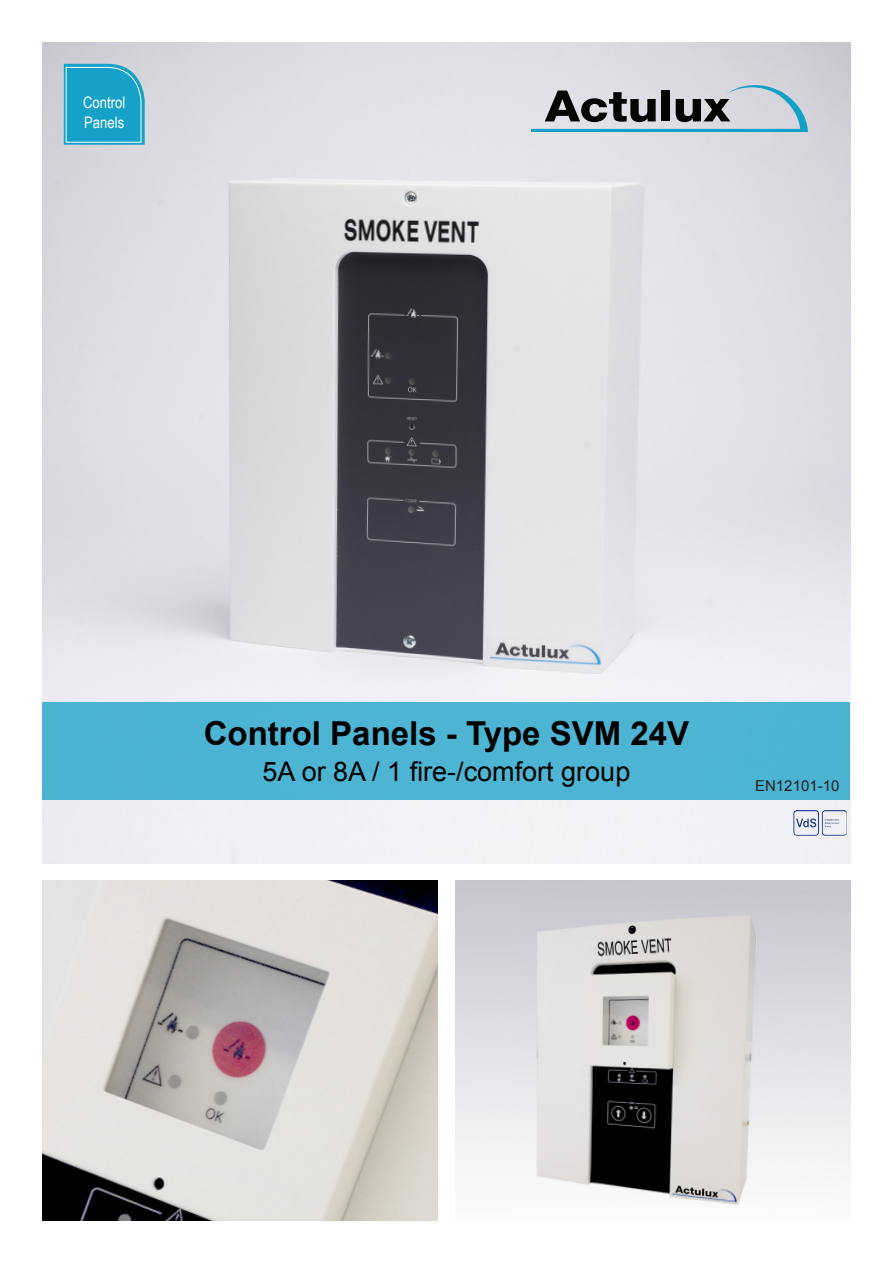
<style>
.page{position:relative;width:893px;height:1263px;background:#fff}
.page>*{position:absolute;margin:0;border:0;box-sizing:border-box;transform-origin:0 0}
.Hovedoverskrift{font:700 33px "Arial";color:#010000}
.Underoverskrift{font:27px "Arial";color:#010000}
.t1{font:15.9px/19.2px "Arial Narrow";color:#fff}
.t2{font:15px "Arial";color:#231f20}
</style>
<div class="page">
<img style="left:43px;top:43px;width:807px;height:820px">
<img style="left:455px;top:880px;width:395px;height:325px">
<svg style="left:545px;top:91px;width:111px;height:31px;background:#767678"></svg>
<div style="left:661px;top:91px;width:9px;height:30px;background:#040503"></div>
<hr style="left:531px;top:129px;width:277px;height:3px;background:#11a0c6">
<svg style="left:676px;top:85px;width:132px;height:45px;background:#abb7bf"></svg>
<div style="left:43px;top:702px;width:807px;height:97px;background:#4db5d3"></div>
<svg style="left:64px;top:64px;width:81px;height:81px;background:#29a7cb"></svg>
<img style="left:43px;top:880px;width:395px;height:340px">
<img style="left:793px;top:810px;width:54px;height:26px">
<p class="t1" style="left:83px;top:93px;width:44px">Control<br>Panels</p>
<p class="Hovedoverskrift" style="left:204px;top:711px;width:487px">Control Panels - Type SVM 24V</p>
<p class="Underoverskrift" style="left:263px;top:753px;width:369px">5A or 8A / 1 fire-/comfort group</p>
<p class="t2" style="left:755px;top:776px;width:86px">EN12101-10</p>
</div>
